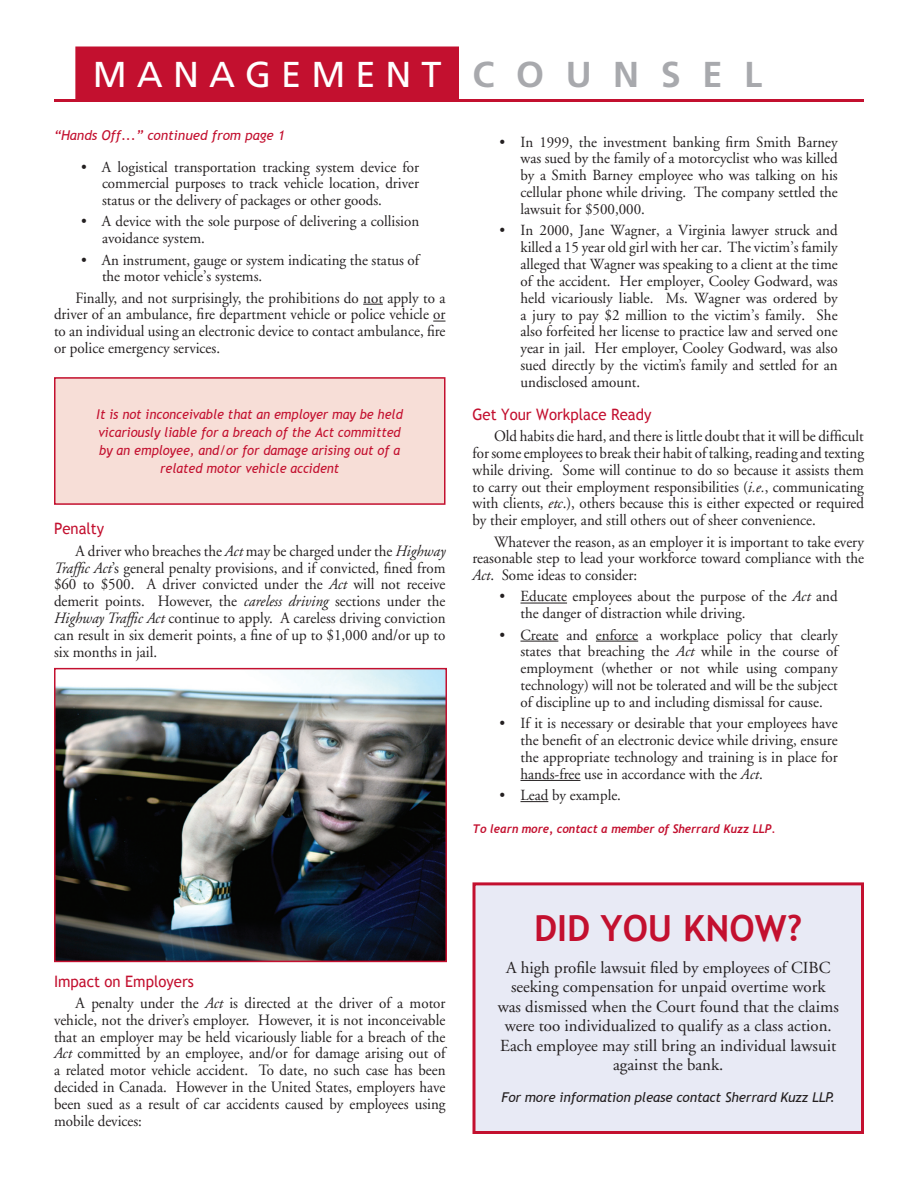
<style>
.page{position:relative;width:918px;height:1188px;background:#fff}
.page>*{position:absolute;margin:0;border:0;box-sizing:border-box;transform-origin:0 0}
.t1{font:36px "Frutiger";letter-spacing:.28em;color:#fff}
.t2{font:700 36px "Trebuchet MS";color:#c3102f}
.t3{font:16.8px/19.5px "Adobe Garamond";color:#231f20;text-align:center}
.Main_Text{font:15.75px/16.8px "Adobe Garamond";color:#231f20;text-align:justify;scale:.95 1}
.Main_Subheading_Text{font:15.75px/16.8px "Adobe Garamond";color:#231f20;text-align:justify;scale:.95 1}
.Red_Subheading_Text{font:15.75px "Trebuchet MS";color:#c3102f;scale:.95 1}
.Main_Subheading_Text-2{font:15.45px/16.8px "Adobe Garamond";color:#231f20;text-align:justify}
.Red_Subheading_Text-2{font:italic 13.5px/18px "Trebuchet MS";color:#c3102f;text-align:center;scale:.95 1}
.t4{font:italic 13.5px "Trebuchet MS";letter-spacing:-.01em;color:#231f20}
.Red_Subheading_Text-3{font:italic 13.5px "Trebuchet MS";color:#c3102f}
.Red_Subheading_Text-4{font:italic 700 12px "Trebuchet";color:#c3102f;scale:.95 1}
.s1{font-weight:700;color:#a8a9ad}
.s2{font-style:italic}
.s3{font-size:15.45px}
</style>
<div class="page">
<div style="left:75px;top:46px;width:384px;height:54px;background:#c3102f;border:3px solid #c3102f"></div>
<hr style="left:54px;top:99px;width:810px;height:3px;background:#c3102f">
<hr style="left:520px;top:603px;width:47px;height:1px;background:#231f20">
<hr style="left:520px;top:641px;width:38px;height:1px;background:#231f20">
<hr style="left:596px;top:641px;width:42px;height:1px;background:#231f20">
<hr style="left:520px;top:780px;width:60px;height:1px;background:#231f20">
<svg style="left:520px;top:801px;width:28px;height:1px"></svg>
<svg style="left:363px;top:304px;width:20px;height:1px"></svg>
<svg style="left:433px;top:321px;width:12px;height:1px"></svg>
<div style="left:55px;top:378px;width:390px;height:126px;background:#f7ded7"></div>
<div style="left:54px;top:377px;width:392px;height:128px;border:2px solid #c3102f"></div>
<img style="left:57px;top:671px;width:387px;height:288px">
<div style="left:54px;top:668px;width:393px;height:294px;border:2px solid #c3102f"></div>
<div style="left:474px;top:884px;width:388px;height:248px;background:#e8eaf5"></div>
<div style="left:472px;top:882px;width:392px;height:252px;border:3px solid #c3102f"></div>
<p class="t1" style="left:93px;top:53px;width:671px">MANAGEMENT <span class="s1">C O U N S E L</span></p>
<p class="Red_Subheading_Text-3" style="left:54px;top:127px;width:233px">“Hands Off...” continued from page 1</p>
<p class="Main_Subheading_Text-2" style="left:102px;top:159px;width:319px;text-indent:-21px">• A logistical transportation tracking system device for commercial purposes to track vehicle location, driver status or the delivery of packages or other goods.</p>
<p class="Main_Subheading_Text-2" style="left:102px;top:214px;width:319px;text-indent:-21px">• A device with the sole purpose of delivering a collision avoidance system.</p>
<p class="Main_Subheading_Text-2" style="left:102px;top:252px;width:319px;text-indent:-21px">• An instrument, gauge or system indicating the status of the motor vehicle’s systems.</p>
<p class="Main_Text" style="left:54px;top:290px;width:414px;text-indent:22px">Finally, and not surprisingly, the prohibitions do not apply to a driver of an ambulance, fire department vehicle or police vehicle or to an individual using an electronic device to contact ambulance, fire or police emergency services.</p>
<p class="Red_Subheading_Text-2" style="left:97px;top:405px;width:324px">It is not inconceivable that an employer may be held vicariously liable for a breach of the Act committed by an employee, and/or for damage arising out of a related motor vehicle accident</p>
<p class="Red_Subheading_Text" style="left:54px;top:520px;width:54px">Penalty</p>
<p class="Main_Text" style="left:54px;top:543px;width:414px;text-indent:22px">A driver who breaches the <span class="s2">Act</span> may be charged under the <span class="s2">Highway Traffic Act</span>’s general penalty provisions, and if convicted, fined from $60 to $500. A driver convicted under the <span class="s2">Act</span> will not receive demerit points. However, the <span class="s2">careless driving</span> sections under the <span class="s2">Highway Traffic Act</span> continue to apply. A careless driving conviction can result in six demerit points, a fine of up to $1,000 and/or up to six months in jail.</p>
<p class="Main_Subheading_Text-2" style="left:520px;top:134px;width:319px;text-indent:-21px">• In 1999, the investment banking firm Smith Barney was sued by the family of a motorcyclist who was killed by a Smith Barney employee who was talking on his cellular phone while driving. The company settled the lawsuit for $500,000.</p>
<p class="Main_Subheading_Text-2" style="left:520px;top:222px;width:319px;text-indent:-21px">• In 2000, Jane Wagner, a Virginia lawyer struck and killed a 15 year old girl with her car. The victim’s family alleged that Wagner was speaking to a client at the time of the accident. Her employer, Cooley Godward, was held vicariously liable. Ms. Wagner was ordered by a jury to pay $2 million to the victim’s family. She also forfeited her license to practice law and served one</p>
<p class="Main_Subheading_Text" style="left:520px;top:340px;width:335px"><span class="s3">year in jail.</span> Her employer, Cooley Godward, was also sued directly by the victim’s family and settled for an undisclosed amount.</p>
<p class="Red_Subheading_Text" style="left:472px;top:405px;width:190px">Get Your Workplace Ready</p>
<p class="Main_Text" style="left:472px;top:428px;width:414px;text-indent:22px">Old habits die hard, and there is little doubt that it will be difficult for some employees to break their habit of talking, reading and texting while driving. Some will continue to do so because it assists them to carry out their employment responsibilities (<span class="s2">i.e.</span>, communicating with clients, <span class="s2">etc</span>.), others because this is either expected or required by their employer, and still others out of sheer convenience.</p>
<p class="Main_Text" style="left:472px;top:534px;width:414px;text-indent:22px">Whatever the reason, as an employer it is important to take every reasonable step to lead your workforce toward compliance with the <span class="s2">Act</span>. Some ideas to consider:</p>
<p class="Main_Subheading_Text-2" style="left:520px;top:589px;width:319px;text-indent:-21px">• Educate employees about the purpose of the <span class="s2">Act</span> and the danger of distraction while driving.</p>
<p class="Main_Subheading_Text-2" style="left:520px;top:627px;width:319px;text-indent:-21px">• Create and enforce a workplace policy that clearly states that breaching the <span class="s2">Act</span> while in the course of employment (whether or not while using company technology) will not be tolerated and will be the subject of discipline up to and including dismissal for cause.</p>
<p class="Main_Subheading_Text-2" style="left:520px;top:715px;width:319px;text-indent:-21px">• If it is necessary or desirable that your employees have the benefit of an electronic device while driving, ensure the appropriate technology and training is in place for hands-free use in accordance with the <span class="s2">Act</span>.</p>
<p class="Main_Subheading_Text-2" style="left:500px;top:787px;width:123px">• Lead by example.</p>
<p class="Red_Subheading_Text-4" style="left:472px;top:821px;width:321px">To learn more, contact a member of Sherrard Kuzz LLP.</p>
<p class="Red_Subheading_Text" style="left:54px;top:972px;width:149px">Impact on Employers</p>
<p class="Main_Text" style="left:54px;top:995px;width:414px;text-indent:22px">A penalty under the <span class="s2">Act</span> is directed at the driver of a motor vehicle, not the driver’s employer. However, it is not inconceivable that an employer may be held vicariously liable for a breach of the <span class="s2">Act</span> committed by an employee, and/or for damage arising out of a related motor vehicle accident. To date, no such case has been decided in Canada. However in the United States, employers have been sued as a result of car accidents caused by employees using mobile devices:</p>
<p class="t2" style="left:534px;top:906px;width:270px">DID YOU KNOW?</p>
<p class="t3" style="left:506px;top:958px;width:326px;text-align:left">A high profile lawsuit filed by employees of CIBC seeking compensation for unpaid overtime work</p>
<p class="t3" style="left:498px;top:997px;width:343px">was dismissed when the Court found that the claims were too individualized to qualify as a class action.</p>
<p class="t3" style="left:500px;top:1036px;width:337px">Each employee may still bring an individual lawsuit against the bank.</p>
<p class="t4" style="left:501px;top:1089px;width:335px">For more information please contact Sherrard Kuzz LLP.</p>
</div>
